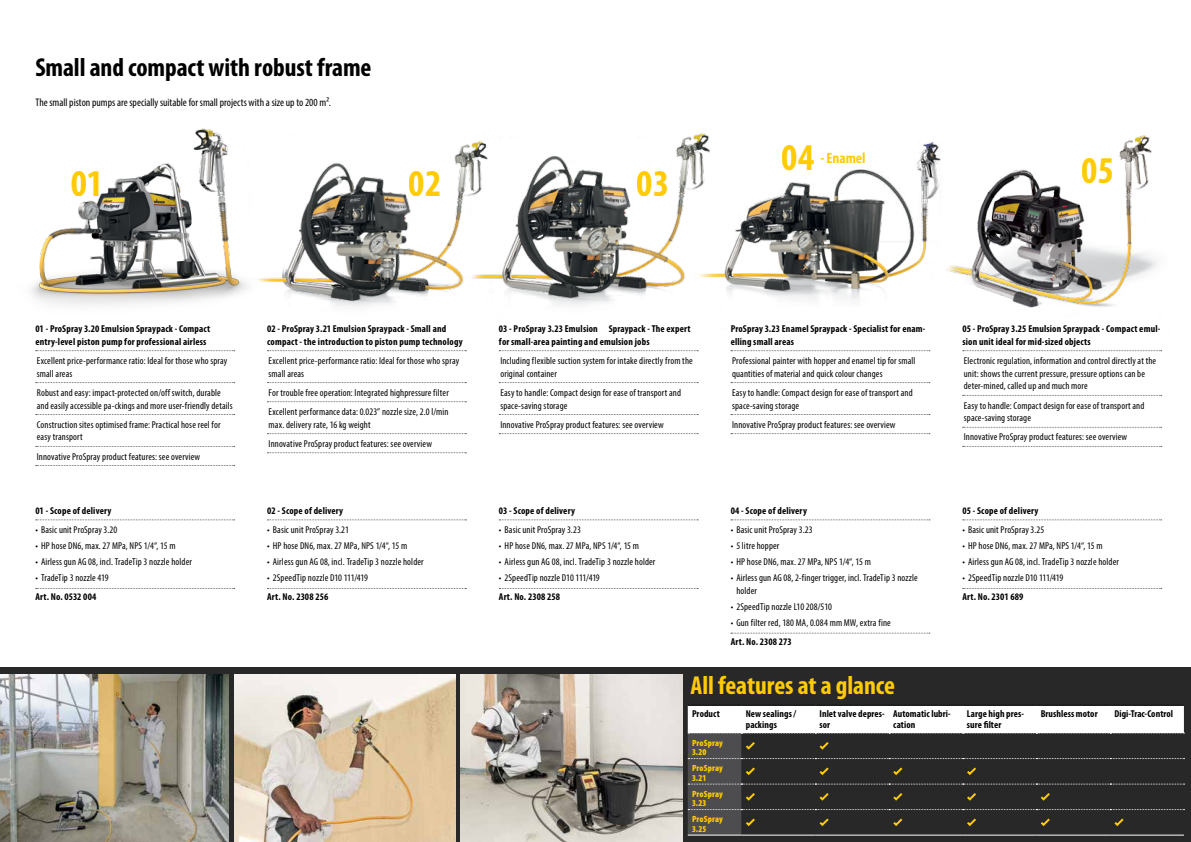
<style>
.page{position:relative;width:1191px;height:842px;background:#fff}
.page>*{position:absolute;margin:0;border:0;box-sizing:border-box;transform-origin:0 0}
.t1{font:700 condensed 38px "Myriad Pro";color:#ffcb05}
.t2{font:700 condensed 26px "Myriad Pro";letter-spacing:-.005em;color:#000}
.t3{font:700 condensed 26px "Myriad Pro";letter-spacing:-.005em;color:#ffcb05}
.t4{font:700 condensed 15px "Myriad Pro";color:#ffcb05}
.t5{font:condensed 11px "Myriad Pro";color:#000}
.t6{font:condensed 10px/12.8px "Myriad Pro";letter-spacing:.015em;color:#000}
.t7{font:700 condensed 10px/12.8px "Myriad Pro";letter-spacing:.015em;color:#000}
.t8{font:900 condensed 9px/9.5px "Myriad Pro";letter-spacing:.02em;color:#ffcb05}
</style>
<div class="page">
<svg style="left:36px;top:350px;width:199px;height:1px"></svg>
<svg style="left:36px;top:382px;width:199px;height:1px"></svg>
<svg style="left:36px;top:414px;width:199px;height:1px"></svg>
<svg style="left:36px;top:446px;width:199px;height:1px"></svg>
<svg style="left:36px;top:465px;width:199px;height:1px"></svg>
<svg style="left:267px;top:350px;width:199px;height:1px"></svg>
<svg style="left:267px;top:382px;width:199px;height:1px"></svg>
<svg style="left:267px;top:401px;width:199px;height:1px"></svg>
<svg style="left:267px;top:433px;width:199px;height:1px"></svg>
<svg style="left:267px;top:452px;width:199px;height:1px"></svg>
<svg style="left:499px;top:350px;width:199px;height:1px"></svg>
<svg style="left:499px;top:382px;width:199px;height:1px"></svg>
<svg style="left:499px;top:414px;width:199px;height:1px"></svg>
<svg style="left:499px;top:433px;width:199px;height:1px"></svg>
<svg style="left:731px;top:350px;width:199px;height:1px"></svg>
<svg style="left:731px;top:382px;width:199px;height:1px"></svg>
<svg style="left:731px;top:414px;width:199px;height:1px"></svg>
<svg style="left:731px;top:433px;width:199px;height:1px"></svg>
<svg style="left:962px;top:350px;width:199px;height:1px"></svg>
<svg style="left:962px;top:395px;width:199px;height:1px"></svg>
<svg style="left:962px;top:427px;width:199px;height:1px"></svg>
<svg style="left:962px;top:446px;width:199px;height:1px"></svg>
<svg style="left:36px;top:520px;width:199px;height:1px"></svg>
<svg style="left:36px;top:588px;width:199px;height:1px"></svg>
<svg style="left:267px;top:520px;width:199px;height:1px"></svg>
<svg style="left:267px;top:588px;width:199px;height:1px"></svg>
<svg style="left:499px;top:520px;width:199px;height:1px"></svg>
<svg style="left:499px;top:588px;width:199px;height:1px"></svg>
<svg style="left:731px;top:520px;width:199px;height:1px"></svg>
<svg style="left:731px;top:633px;width:199px;height:1px"></svg>
<svg style="left:962px;top:520px;width:199px;height:1px"></svg>
<svg style="left:962px;top:588px;width:199px;height:1px"></svg>
<div style="left:0;top:668px;width:1191px;height:174px;background:#292829"></div>
<hr style="left:688px;top:835px;width:53px;height:1px;background:#fff">
<hr style="left:741px;top:835px;width:74px;height:1px;background:#fff">
<hr style="left:815px;top:835px;width:74px;height:1px;background:#fff">
<hr style="left:889px;top:835px;width:73px;height:1px;background:#fff">
<hr style="left:962px;top:835px;width:74px;height:1px;background:#fff">
<hr style="left:1036px;top:835px;width:74px;height:1px;background:#fff">
<hr style="left:1110px;top:835px;width:73px;height:1px;background:#fff">
<svg style="left:688px;top:705px;width:496px;height:130px"></svg>
<img style="left:945px;top:135px;width:213px;height:173px">
<img style="left:727px;top:141px;width:214px;height:160px">
<img style="left:262px;top:148px;width:199px;height:159px">
<img style="left:462px;top:133px;width:265px;height:172px">
<img style="left:31px;top:128px;width:231px;height:178px">
<img style="left:234px;top:674px;width:221px;height:168px">
<img style="left:461px;top:674px;width:221px;height:168px">
<img style="left:0;top:674px;width:228px;height:168px">
<h2 class="t2" style="left:35px;top:51px;width:337px">Small and compact with robust frame</h2>
<p class="t5" style="left:35px;top:96px;width:297px">The small piston pumps are specially suitable for small projects with a size up to 200 m².</p>
<h1 class="t1" style="left:70px;top:159px;width:34px">01</h1>
<h1 class="t1" style="left:409px;top:159px;width:34px">02</h1>
<h1 class="t1" style="left:637px;top:159px;width:34px">03</h1>
<h1 class="t1" style="left:782px;top:134px;width:34px">04</h1>
<h3 class="t4" style="left:820px;top:149px;width:47px">- Enamel</h3>
<h1 class="t1" style="left:1081px;top:146px;width:34px">05</h1>
<p class="t7" style="left:35px;top:322px;width:176px">01 - ProSpray 3.20 Emulsion Spraypack - Compact entry-level piston pump for professional airless</p>
<p class="t6" style="left:37px;top:354px;width:192px">Excellent price-performance ratio: Ideal for those who spray small areas</p>
<p class="t6" style="left:37px;top:386px;width:197px">Robust and easy: impact-protected on/off switch, durable and easily accessible pa-ckings and more user-friendly details</p>
<p class="t6" style="left:37px;top:418px;width:185px">Construction sites optimised frame: Practical hose reel for easy transport</p>
<p class="t6" style="left:37px;top:450px;width:165px">Innovative ProSpray product features: see overview</p>
<p class="t7" style="left:35px;top:504px;width:77px">01 - Scope of delivery</p>
<p class="t6" style="left:35px;top:523px;width:83px">• Basic unit ProSpray 3.20</p>
<p class="t6" style="left:35px;top:539px;width:142px">• HP hose DN6, max. 27 MPa, NPS 1/4“, 15 m</p>
<p class="t6" style="left:35px;top:555px;width:158px">• Airless gun AG 08, incl. TradeTip 3 nozzle holder</p>
<p class="t6" style="left:35px;top:571px;width:75px">• TradeTip 3 nozzle 419</p>
<p class="t7" style="left:35px;top:590px;width:63px">Art. No. 0532 004</p>
<p class="t7" style="left:267px;top:322px;width:197px">02 - ProSpray 3.21 Emulsion Spraypack - Small and compact - the introduction to piston pump technology</p>
<p class="t6" style="left:269px;top:354px;width:192px">Excellent price-performance ratio: Ideal for those who spray small areas</p>
<p class="t6" style="left:269px;top:383px;width:182px;line-height:19.1px">For trouble free operation: Integrated highpressure filter<br>Excellent performance data: 0.023” nozzle size, 2.0 l/min</p>
<p class="t6" style="left:269px;top:415px;width:165px;line-height:19.1px">max. delivery rate, 16 kg weight<br>Innovative ProSpray product features: see overview</p>
<p class="t7" style="left:267px;top:504px;width:77px">02 - Scope of delivery</p>
<p class="t6" style="left:267px;top:523px;width:83px">• Basic unit ProSpray 3.21</p>
<p class="t6" style="left:267px;top:539px;width:142px">• HP hose DN6, max. 27 MPa, NPS 1/4“, 15 m</p>
<p class="t6" style="left:267px;top:555px;width:158px">• Airless gun AG 08, incl. TradeTip 3 nozzle holder</p>
<p class="t6" style="left:267px;top:571px;width:102px">• 2SpeedTip nozzle D10 111/419</p>
<p class="t7" style="left:267px;top:590px;width:63px">Art. No. 2308 256</p>
<p class="t7" style="left:499px;top:322px;width:193px">03 - ProSpray 3.23 Emulsion Spraypack - The expert for small-area painting and emulsion jobs</p>
<p class="t6" style="left:500px;top:354px;width:194px">Including flexible suction system for intake directly from the original container</p>
<p class="t6" style="left:500px;top:386px;width:182px">Easy to handle: Compact design for ease of transport and space-saving storage</p>
<p class="t6" style="left:500px;top:418px;width:165px">Innovative ProSpray product features: see overview</p>
<p class="t7" style="left:499px;top:504px;width:77px">03 - Scope of delivery</p>
<p class="t6" style="left:499px;top:523px;width:83px">• Basic unit ProSpray 3.23</p>
<p class="t6" style="left:499px;top:539px;width:142px">• HP hose DN6, max. 27 MPa, NPS 1/4“, 15 m</p>
<p class="t6" style="left:499px;top:555px;width:158px">• Airless gun AG 08, incl. TradeTip 3 nozzle holder</p>
<p class="t6" style="left:499px;top:571px;width:102px">• 2SpeedTip nozzle D10 111/419</p>
<p class="t7" style="left:499px;top:590px;width:63px">Art. No. 2308 258</p>
<p class="t7" style="left:730px;top:322px;width:196px">ProSpray 3.23 Enamel Spraypack - Specialist for enam&shy;elling small areas</p>
<p class="t6" style="left:732px;top:354px;width:185px">Professional painter with hopper and enamel tip for small quantities of material and quick colour changes</p>
<p class="t6" style="left:732px;top:386px;width:182px">Easy to handle: Compact design for ease of transport and space-saving storage</p>
<p class="t6" style="left:732px;top:418px;width:165px">Innovative ProSpray product features: see overview</p>
<p class="t7" style="left:730px;top:504px;width:78px">04 - Scope of delivery</p>
<p class="t6" style="left:730px;top:523px;width:83px">• Basic unit ProSpray 3.23</p>
<p class="t6" style="left:730px;top:539px;width:50px">• 5 litre hopper</p>
<p class="t6" style="left:730px;top:555px;width:142px">• HP hose DN6, max. 27 MPa, NPS 1/4“, 15 m</p>
<p class="t6" style="left:736px;top:571px;width:183px;text-indent:-6px">• Airless gun AG 08, 2-finger trigger, incl. TradeTip 3 nozzle holder</p>
<p class="t6" style="left:730px;top:600px;width:103px">• 2SpeedTip nozzle L10 208/510</p>
<p class="t6" style="left:730px;top:616px;width:162px">• Gun filter red, 180 MA, 0.084 mm MW, extra fine</p>
<p class="t7" style="left:730px;top:635px;width:62px">Art. No. 2308 273</p>
<p class="t7" style="left:962px;top:322px;width:199px">05 - ProSpray 3.25 Emulsion Spraypack - Compact emul&shy;sion unit ideal for mid-sized objects</p>
<p class="t6" style="left:964px;top:354px;width:194px">Electronic regulation, information and control directly at the unit: shows the current pressure, pressure options can be deter-mined, called up and much more</p>
<p class="t6" style="left:964px;top:399px;width:182px">Easy to handle: Compact design for ease of transport and space-saving storage</p>
<p class="t6" style="left:964px;top:431px;width:165px">Innovative ProSpray product features: see overview</p>
<p class="t7" style="left:962px;top:504px;width:77px">05 - Scope of delivery</p>
<p class="t6" style="left:962px;top:523px;width:83px">• Basic unit ProSpray 3.25</p>
<p class="t6" style="left:962px;top:539px;width:142px">• HP hose DN6, max. 27 MPa, NPS 1/4“, 15 m</p>
<p class="t6" style="left:962px;top:555px;width:158px">• Airless gun AG 08, incl. TradeTip 3 nozzle holder</p>
<p class="t6" style="left:962px;top:571px;width:102px">• 2SpeedTip nozzle D10 111/419</p>
<p class="t7" style="left:962px;top:590px;width:63px">Art. No. 2301 689</p>
<h2 class="t3" style="left:690px;top:669px;width:206px">All features at a glance</h2>
<p class="t7" style="left:692px;top:707px;width:29px">Product</p>
<p class="t7" style="left:746px;top:708px;width:52px;line-height:11px">New sealings / packings</p>
<p class="t7" style="left:819px;top:708px;width:67px;line-height:11px">Inlet valve depres&shy;sor</p>
<p class="t7" style="left:893px;top:708px;width:59px;line-height:11px">Automatic lubri&shy;cation</p>
<p class="t7" style="left:967px;top:708px;width:58px;line-height:11px">Large high pres&shy;sure filter</p>
<p class="t7" style="left:1040px;top:707px;width:58px">Brushless motor</p>
<p class="t7" style="left:1114px;top:707px;width:60px">Digi-Trac-Control</p>
<p class="t8" style="left:692px;top:738px;width:32px">ProSpray<br>3.20</p>
<p class="t8" style="left:692px;top:763px;width:32px">ProSpray<br>3.21</p>
<p class="t8" style="left:692px;top:789px;width:32px">ProSpray<br>3.23</p>
<p class="t8" style="left:692px;top:814px;width:32px">ProSpray<br>3.25</p>
</div>
